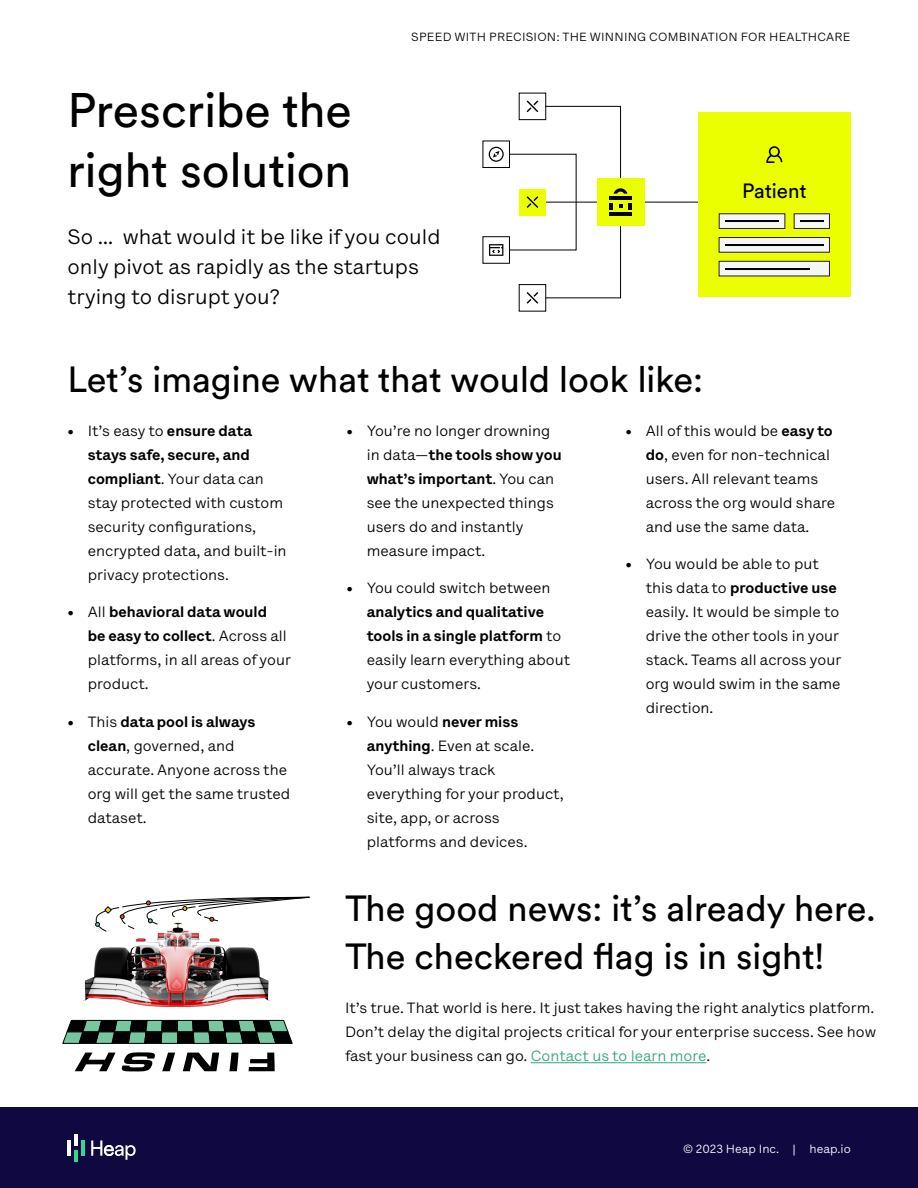
<style>
.page{position:relative;width:918px;height:1188px;background:#fff}
.page>*{position:absolute;margin:0;border:0;box-sizing:border-box;transform-origin:0 0}
.t1{font:48px/60px "Circular XX";color:#000}
.t2{font:36px/48px "Circular XX";color:#000}
.t3{font:21px/30px "Lettera Text LL";color:#000}
.t4{font:20.55px "Circular XX";color:#000}
.t5{font:15px/24px "Lettera Text LL";color:#000}
.t6{font:12px "Lettera Text LL";letter-spacing:.02em;color:#000}
.t7{font:12px "Lettera Text LL";color:#fff}
.s1{font-weight:700}
.s2{color:#31a679}
</style>
<div class="page">
<hr style="left:546px;top:202px;width:155px;height:1px;background:#000">
<div style="left:546px;top:106px;width:75px;height:192px;border:1px solid #000"></div>
<div style="left:698px;top:112px;width:152px;height:185px;background:#ebff00"></div>
<svg style="left:766px;top:146px;width:16px;height:17px"></svg>
<div style="left:719px;top:238px;width:110px;height:14px;background:#f6f6f7"></div>
<div style="left:719px;top:237px;width:111px;height:15px;border:1px solid #231f20"></div>
<hr style="left:725px;top:244px;width:98px;height:2px;background:#000">
<div style="left:719px;top:261px;width:110px;height:15px;background:#f6f6f7"></div>
<div style="left:719px;top:261px;width:111px;height:15px;border:1px solid #231f20"></div>
<hr style="left:725px;top:268px;width:85px;height:2px;background:#000">
<div style="left:719px;top:214px;width:66px;height:14px;background:#f6f6f7"></div>
<div style="left:719px;top:214px;width:66px;height:15px;border:1px solid #231f20"></div>
<hr style="left:725px;top:221px;width:54px;height:1px;background:#000">
<div style="left:794px;top:214px;width:35px;height:14px;background:#f6f6f7"></div>
<div style="left:794px;top:214px;width:36px;height:15px;border:1px solid #231f20"></div>
<svg style="left:800px;top:221px;width:24px;height:1px"></svg>
<div style="left:597px;top:178px;width:47px;height:48px;background:#ebff00"></div>
<svg style="left:629px;top:203px;width:3px;height:7px"></svg>
<svg style="left:609px;top:203px;width:4px;height:7px"></svg>
<svg style="left:614px;top:188px;width:13px;height:6px"></svg>
<hr style="left:609px;top:197px;width:23px;height:3px;background:#000">
<hr style="left:609px;top:213px;width:23px;height:3px;background:#000">
<svg style="left:527px;top:100px;width:11px;height:12px"></svg>
<div style="left:519px;top:284px;width:27px;height:27px;border:1px solid #000"></div>
<svg style="left:527px;top:292px;width:11px;height:12px"></svg>
<svg style="left:489px;top:147px;width:88px;height:109px"></svg>
<svg style="left:95px;top:896px;width:215px;height:25px"></svg>
<img style="left:83px;top:921px;width:188px;height:86px">
<svg style="left:62px;top:1020px;width:231px;height:24px;background:#375748"></svg>
<svg style="left:249px;top:1053px;width:26px;height:18px"></svg>
<svg style="left:229px;top:1053px;width:10px;height:18px"></svg>
<svg style="left:183px;top:1053px;width:36px;height:18px"></svg>
<svg style="left:162px;top:1053px;width:13px;height:18px"></svg>
<svg style="left:122px;top:1052px;width:33px;height:20px"></svg>
<svg style="left:75px;top:1053px;width:41px;height:18px"></svg>
<hr style="left:531px;top:1062px;width:176px;height:1px;background:#31a679">
<div style="left:0;top:1108px;width:918px;height:80px;background:#100841"></div>
<hr style="left:68px;top:1140px;width:3px;height:16px;background:#fff">
<svg style="left:74px;top:1135px;width:3px;height:27px"></svg>
<hr style="left:81px;top:1140px;width:3px;height:16px;background:#31d891">
<svg style="left:91px;top:1140px;width:45px;height:20px"></svg>
<p class="t6" style="left:411px;top:30px;width:441px">SPEED WITH PRECISION: THE WINNING COMBINATION FOR HEALTHCARE</p>
<h1 class="t1" style="left:68px;top:78px;width:286px">Prescribe the right solution</h1>
<h3 class="t3" style="left:68px;top:221px;width:375px">So … what would it be like if you could only pivot as rapidly as the startups trying to disrupt you?</h3>
<h3 class="t4" style="left:742px;top:177px;width:66px">Patient</h3>
<h2 class="t2" style="left:68px;top:354px;width:637px">Let’s imagine what that would look like:</h2>
<p class="t5" style="left:367px;top:418px;width:196px;text-indent:-20px"><span class="s1">•</span> You’re no longer drowning in data—<span class="s1">the tools show you what’s important</span>. You can see the unexpected things users do and instantly measure impact.</p>
<p class="t5" style="left:367px;top:576px;width:205px;text-indent:-20px"><span class="s1">•</span> You could switch between <span class="s1">analytics and qualitative tools in a single platform</span> to easily learn everything about your customers.</p>
<p class="t5" style="left:367px;top:709px;width:198px;text-indent:-20px"><span class="s1">•</span> You would <span class="s1">never miss anything</span>. Even at scale.<br>You’ll always track everything for your product, site, app, or across platforms and devices.</p>
<p class="t5" style="left:646px;top:418px;width:191px;text-indent:-20px"><span class="s1">•</span> All of this would be <span class="s1">easy to do</span>, even for non-technical users. All relevant teams across the org would share and use the same data.</p>
<p class="t5" style="left:646px;top:552px;width:197px;text-indent:-20px"><span class="s1">•</span> You would be able to put this data to <span class="s1">productive use </span>easily. It would be simple to drive the other tools in your stack. Teams all across your org would swim in the same direction.</p>
<p class="t5" style="left:88px;top:418px;width:200px;text-indent:-20px"><span class="s1">•</span> It’s easy to <span class="s1">ensure data stays safe, secure, and compliant</span>. Your data can stay protected with custom security configurations, encrypted data, and built-in privacy protections.</p>
<p class="t5" style="left:88px;top:600px;width:205px;text-indent:-20px"><span class="s1">•</span> All <span class="s1">behavioral data would<br>be easy to collect</span>. Across all platforms, in all areas of your product.</p>
<p class="t5" style="left:88px;top:709px;width:204px;text-indent:-20px"><span class="s1">•</span> This <span class="s1">data pool is always clean</span>, governed, and accurate. Anyone across the org will get the same trusted dataset.</p>
<h2 class="t2" style="left:345px;top:883px;width:532px">The good news: it’s already here.<br>The checkered flag is in sight!</h2>
<p class="t5" style="left:345px;top:996px;width:533px;text-align:justify">It’s true. That world is here. It just takes having the right analytics platform.<br>Don’t delay the digital projects critical for your enterprise success. See how fast your business can go. <span class="s2">Contact us to learn more</span>.</p>
<p class="t7" style="left:683px;top:1142px;width:169px">© 2023 Heap Inc. | heap.io</p>
</div>
